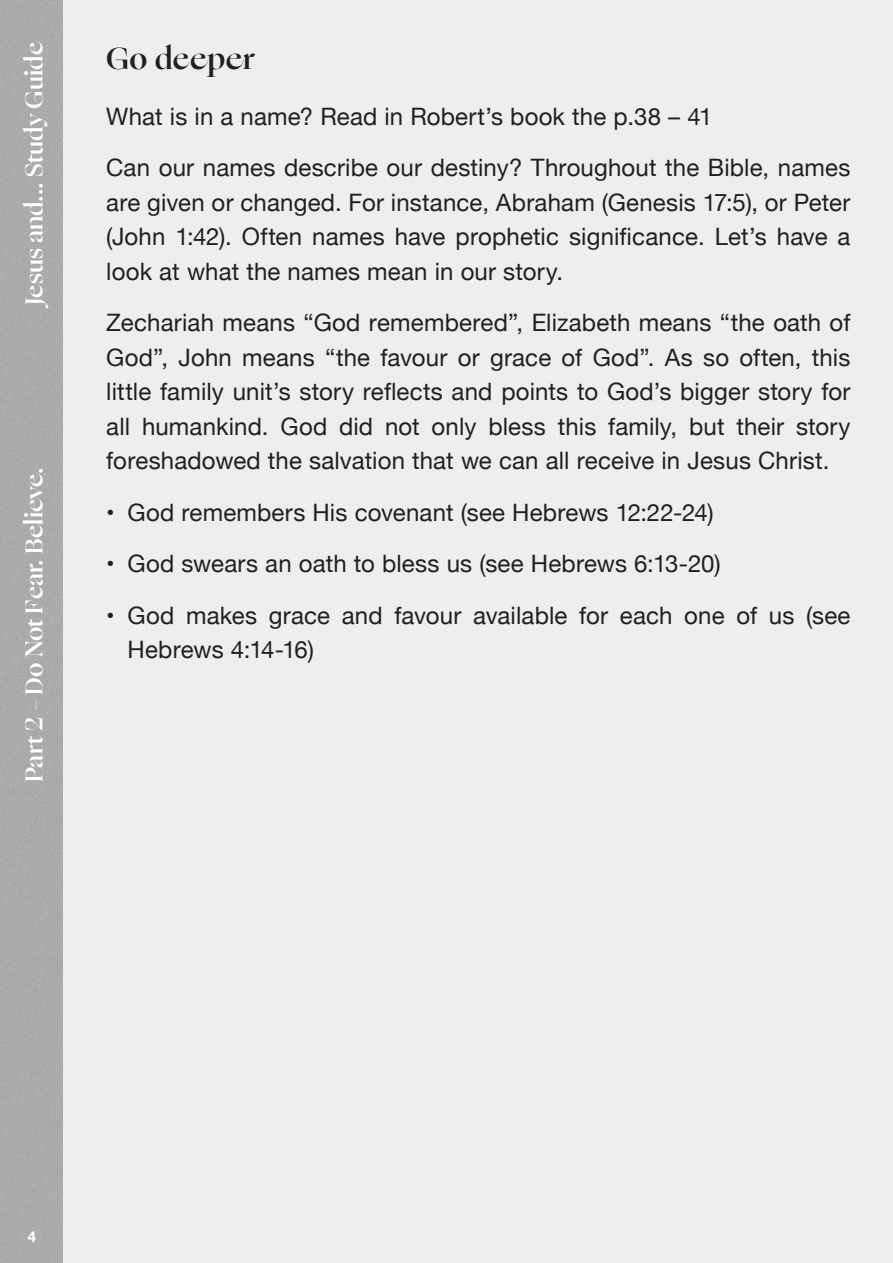
<style>
.page{position:relative;width:893px;height:1263px;background:#fff}
.page>*{position:absolute;margin:0;border:0;box-sizing:border-box;transform-origin:0 0}
.Section_Title{font:700 30px "Ogg";letter-spacing:.03em;color:#231f20}
.t1{font:24px/34.5px "Helvetica Neue";letter-spacing:.005em;color:#231f20;text-align:justify}
.t2{font:700 24px "Ogg";color:#fff}
.t3{font:700 15px "Helvetica Neue";color:#fff}
</style>
<div class="page">
<div style="left:0;top:0;width:64px;height:1263px;background:#ababab"></div>
<div style="left:64px;top:0;width:829px;height:1263px;background:#eee"></div>
<p class="t2" style="left:18px;top:305px;width:266px;rotate:-90deg">Jesus and... Study Guide</p>
<p class="t2" style="left:18px;top:782px;width:316px;rotate:-90deg">Part 2 – Do Not Fear. Believe.</p>
<p class="Section_Title" style="left:106px;top:38px;width:150px">Go deeper</p>
<p class="t1" style="left:106px;top:100px;width:608px">What is in a name? Read in Robert’s book the p.38 – 41</p>
<p class="t1" style="left:106px;top:152px;width:746px">Can our names describe our destiny? Throughout the Bible, names are given or changed. For instance, Abraham (Genesis 17:5), or Peter (John 1:42). Often names have prophetic significance. Let’s have a look at what the names mean in our story.</p>
<p class="t1" style="left:106px;top:307px;width:746px">Zechariah means “God remembered”, Elizabeth means “the oath of God”, John means “the favour or grace of God”. As so often, this little family unit’s story reflects and points to God’s bigger story for all humankind. God did not only bless this family, but their story foreshadowed the salvation that we can all receive in Jesus Christ.</p>
<p class="t1" style="left:106px;top:496px;width:609px">• God remembers His covenant (see Hebrews 12:22-24)</p>
<p class="t1" style="left:106px;top:548px;width:616px">• God swears an oath to bless us (see Hebrews 6:13-20)</p>
<p class="t1" style="left:128px;top:599px;width:724px;text-indent:-21px">• God makes grace and favour available for each one of us (see<br>Hebrews 4:14-16)</p>
<p class="t3" style="left:28px;top:1224px;width:10px">4</p>
</div>
